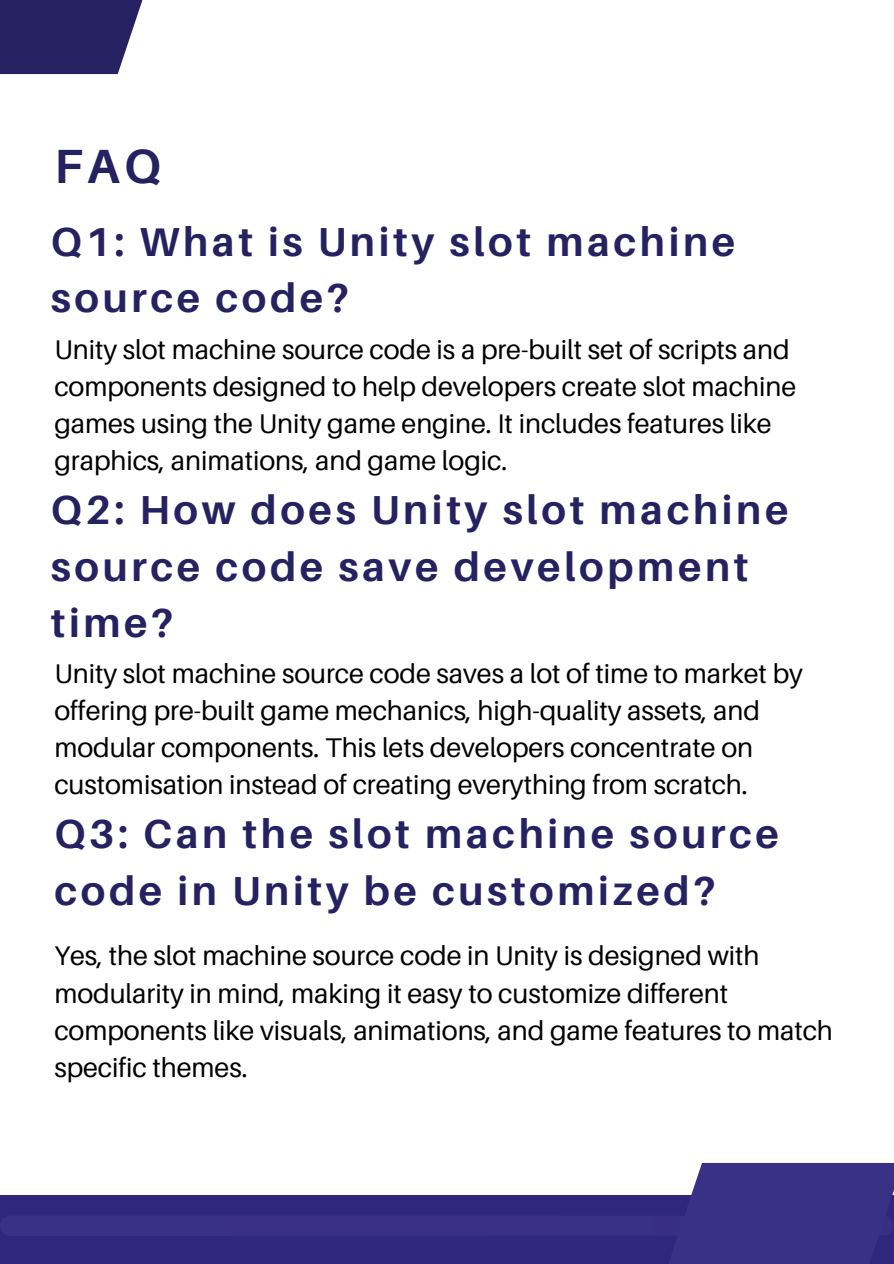
<style>
.page{position:relative;width:894px;height:1264px;background:#fff}
.page>*{position:absolute;margin:0;border:0;box-sizing:border-box;transform-origin:0 0}
.t1{font:700 48px "Aileron";color:#262262}
.t2{font:700 40.5px/56.2px "Aileron";letter-spacing:.09em;color:#262262}
.t3{font:27px/37.2px "Aileron";letter-spacing:-.005em;color:#000}
</style>
<div class="page">
<div style="left:0;top:1195px;width:893px;height:68px;background:#2f267e"></div>
<div style="left:0;top:1215px;width:893px;height:20px;background:#393085;border-radius:10px"></div>
<div style="left:634px;top:1162px;width:259px;height:101px;background:#393185"></div>
<svg style="left:0;top:0;width:143px;height:74px;background:#393570"></svg>
<h1 class="t1" style="left:54px;top:136px;width:108px">FAQ</h1>
<h2 class="t2" style="left:51px;top:213px;width:686px">Q1: What is Unity slot machine source code?</h2>
<p class="t3" style="left:54px;top:330px;width:743px">Unity slot machine source code is a pre-built set of scripts and components designed to help developers create slot machine games using the Unity game engine. It includes features like graphics, animations, and game logic.</p>
<h2 class="t2" style="left:51px;top:481px;width:739px">Q2: How does Unity slot machine source code save development time?</h2>
<p class="t3" style="left:54px;top:654px;width:750px">Unity slot machine source code saves a lot of time to market by offering pre-built game mechanics, high-quality assets, and modular components. This lets developers concentrate on customisation instead of creating everything from scratch.</p>
<h2 class="t2" style="left:54px;top:805px;width:725px">Q3: Can the slot machine source code in Unity be customized?</h2>
<p class="t3" style="left:54px;top:936px;width:779px">Yes, the slot machine source code in Unity is designed with modularity in mind, making it easy to customize different components like visuals, animations, and game features to match specific themes.</p>
</div>
